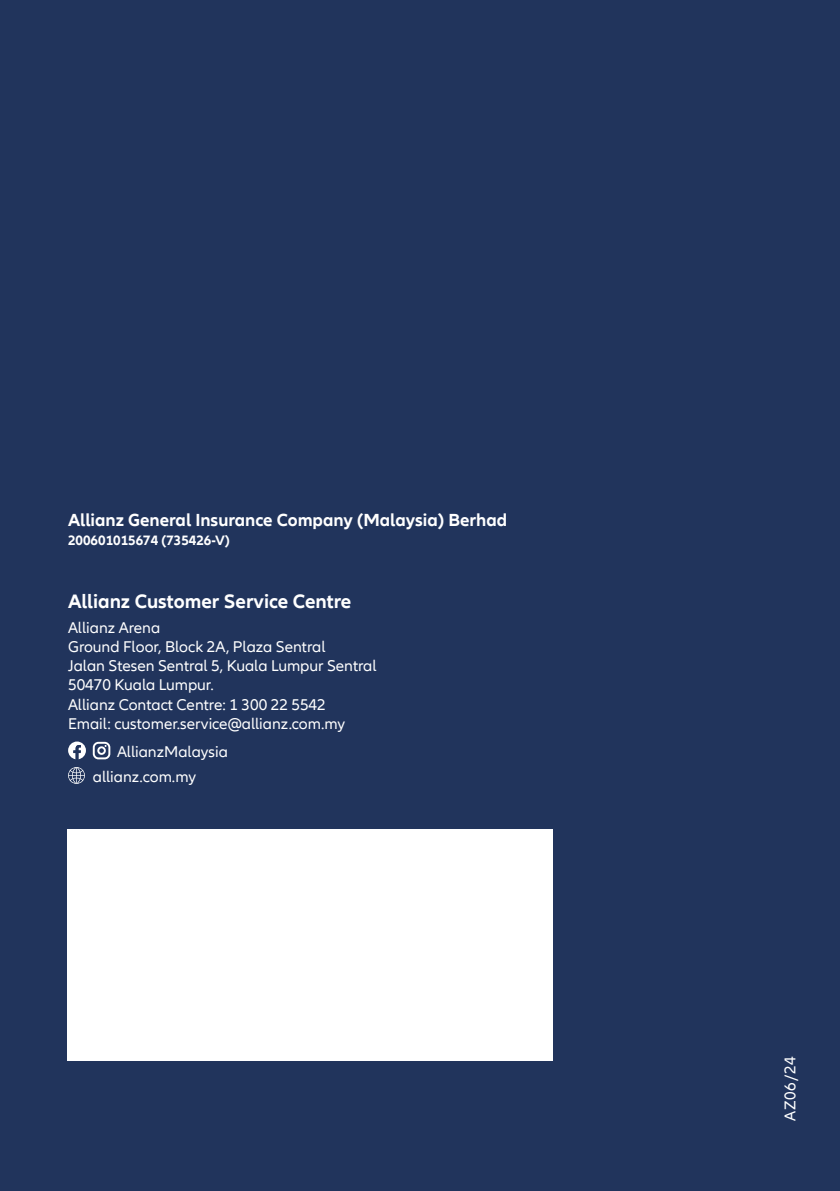
<style>
.page{position:relative;width:840px;height:1191px;background:#fff}
.page>*{position:absolute;margin:0;border:0;box-sizing:border-box;transform-origin:0 0}
.t1{font:700 20px "Allianz Neo";color:#fff}
.t2{font:700 18px "Allianz Neo";color:#fff}
.t3{font:16px/19.2px "Allianz Neo";color:#fff}
.t4{font:700 14px "Allianz Neo";color:#fff}
</style>
<div class="page">
<div style="left:0;top:0;width:839px;height:1191px;background:#21345c"></div>
<div style="left:67px;top:829px;width:485px;height:231px;background:#fff"></div>
<svg style="left:68px;top:767px;width:17px;height:17px"></svg>
<div style="left:93px;top:742px;width:17px;height:17px;border:2px solid #fff;border-radius:5px"></div>
<div style="left:97px;top:746px;width:9px;height:9px;border:2px solid #fff;border-radius:50%"></div>
<svg style="left:68px;top:741px;width:18px;height:18px"></svg>
<p class="t2" style="left:68px;top:510px;width:440px">Allianz General Insurance Company (Malaysia) Berhad</p>
<p class="t4" style="left:68px;top:532px;width:163px">200601015674 (735426-V)</p>
<p class="t1" style="left:68px;top:589px;width:285px">Allianz Customer Service Centre</p>
<p class="t3" style="left:68px;top:618px;width:310px">Allianz Arena<br>Ground Floor, Block 2A, Plaza Sentral<br>Jalan Stesen Sentral 5, Kuala Lumpur Sentral<br>50470 Kuala Lumpur.<br>Allianz Contact Centre: 1 300 22 5542<br>Email: customer.service@allianz.com.my</p>
<p class="t3" style="left:93px;top:767px;width:105px">allianz.com.my</p>
<p class="t3" style="left:117px;top:742px;width:112px">AllianzMalaysia</p>
<p class="t3" style="left:780px;top:1121px;width:67px;rotate:-90deg">AZ06/24</p>
</div>
